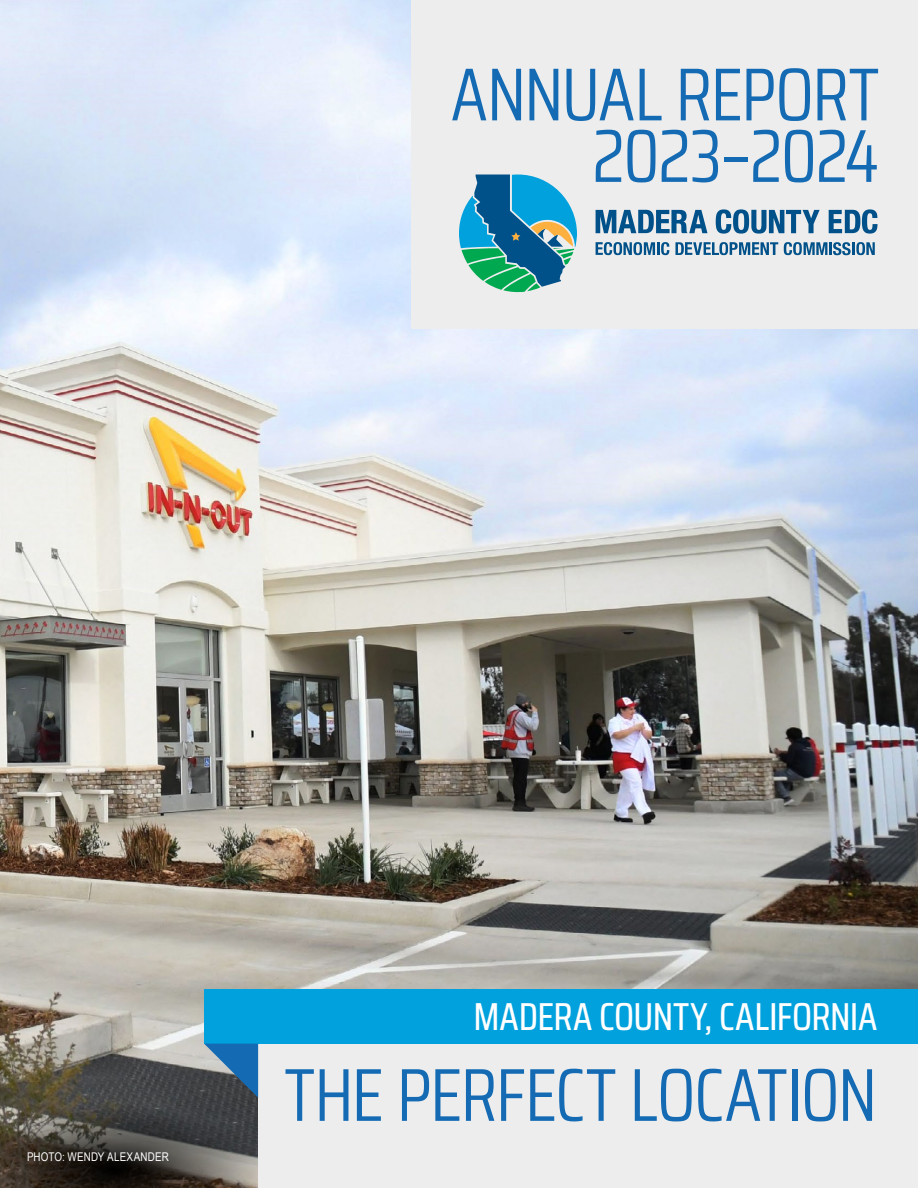
<style>
.page{position:relative;width:918px;height:1188px;background:#fff}
.page>*{position:absolute;margin:0;border:0;box-sizing:border-box;transform-origin:0 0}
.t1{font:75px/61.5px "Saira Condensed";letter-spacing:-.02em;color:#146bb4;text-align:right}
.t2{font:500 39px "Saira Condensed";letter-spacing:-.015em;color:#fff}
.t3{font:12px "Arial Narrow";letter-spacing:.02em;color:#fff}
</style>
<div class="page">
<img style="left:0;top:0;width:918px;height:1044px">
<div style="left:258px;top:1044px;width:660px;height:144px;background:#ededed"></div>
<div style="left:204px;top:990px;width:714px;height:54px;background:#01a1dd"></div>
<svg style="left:0;top:1044px;width:259px;height:144px;background:#52524f"></svg>
<div style="left:412px;top:0;width:506px;height:329px;background:#ededed"></div>
<svg style="left:596px;top:210px;width:112px;height:23px"></svg>
<svg style="left:716px;top:209px;width:104px;height:25px"></svg>
<svg style="left:829px;top:209px;width:49px;height:25px"></svg>
<svg style="left:596px;top:242px;width:73px;height:13px"></svg>
<svg style="left:675px;top:242px;width:103px;height:13px"></svg>
<svg style="left:784px;top:242px;width:91px;height:13px"></svg>
<svg style="left:459px;top:175px;width:118px;height:117px"></svg>
<p class="t1" style="left:451px;top:61px;width:430px">ANNUAL REPORT<br>2023–2024</p>
<p class="t3" style="left:27px;top:1148px;width:144px">PHOTO: WENDY ALEXANDER</p>
<p class="t2" style="left:474px;top:986px;width:405px">MADERA COUNTY, CALIFORNIA</p>
<p class="t1" style="left:284px;top:1062px;width:595px">THE PERFECT LOCATION</p>
</div>
